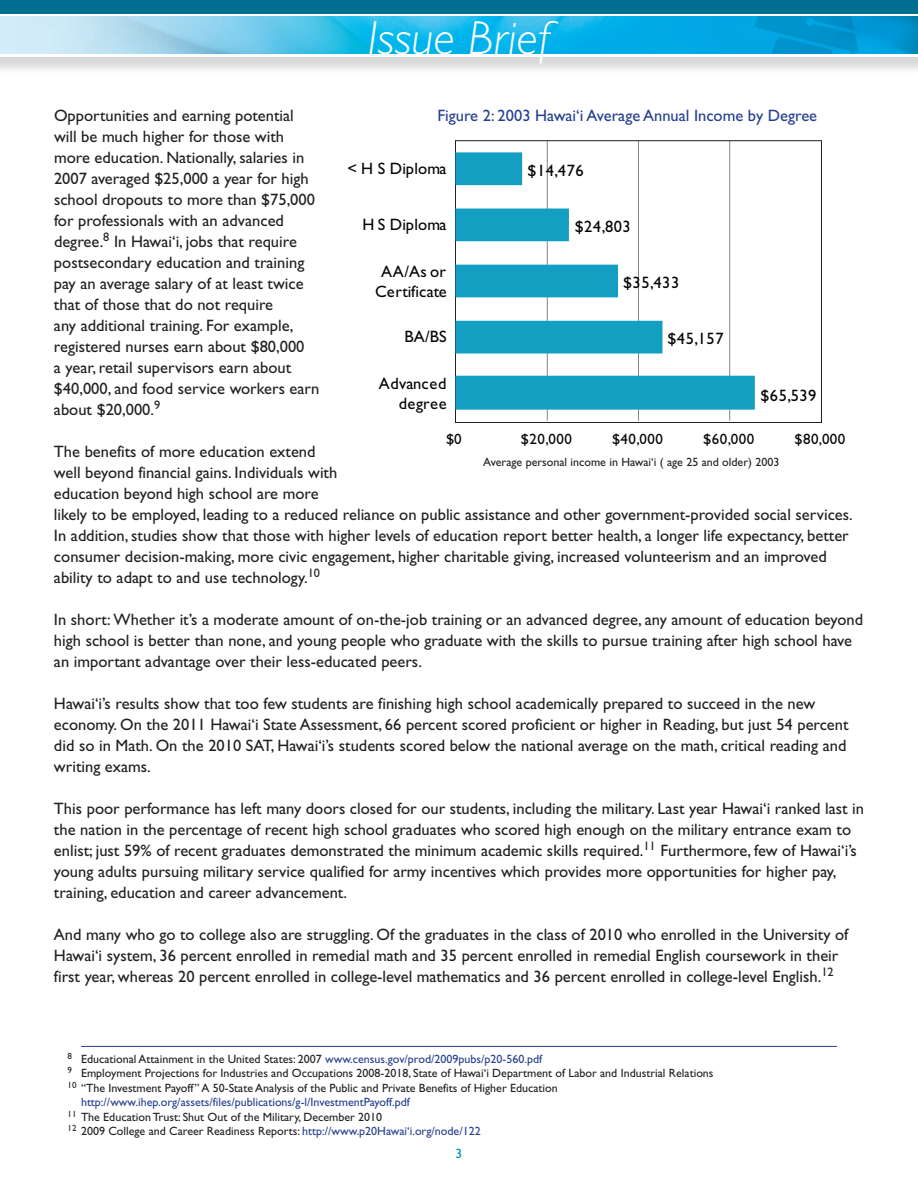
<style>
.page{position:relative;width:918px;height:1188px;background:#fff}
.page>*{position:absolute;margin:0;border:0;box-sizing:border-box;transform-origin:0 0}
.t1{font:italic 300 48px "Gill Sans CE";color:#fff}
.t2{font:16.5px/21px "Gill Sans CE";color:#231f20}
.t3{font:16.5px/19.8px "Gill Sans CE";letter-spacing:.015em;color:#050504;text-align:right}
.t4{font:16.5px "Gill Sans CE";color:#253f8e}
.t5{font:15px "Gill Sans CE";letter-spacing:.03em;color:#050504}
.t6{font:13.5px "Gill Sans CE";color:#0094ad}
.t7{font:12px "Gill Sans CE";color:#231f20}
.t8{font:12px "Gill Sans CE";color:#253f8e}
.s1{color:#253f8e}
</style>
<div class="page">
<div style="left:0;top:0;width:918px;height:76px;background:#231f20;opacity:.18"></div>
<div style="left:0;top:0;width:918px;height:57px;background:#fff"></div>
<div style="left:0;top:0;width:918px;height:14px;background:#006e90"></div>
<img style="left:0;top:16px;width:918px;height:38px">
<hr style="left:729px;top:140px;width:1px;height:281px;background:#878686">
<hr style="left:638px;top:140px;width:1px;height:281px;background:#878686">
<hr style="left:547px;top:140px;width:1px;height:281px;background:#878686">
<div style="left:455px;top:140px;width:367px;height:283px;border:1px solid #231f20"></div>
<svg style="left:456px;top:152px;width:299px;height:258px"></svg>
<hr style="left:81px;top:1046px;width:756px;height:1px;background:#253f8e">
<h1 class="t1" style="left:368px;top:10px;width:184px">Issue Brief</h1>
<p class="t4" style="left:437px;top:106px;width:381px">Figure 2: 2003 Hawai‘i Average Annual Income by Degree</p>
<p class="t2" style="left:54px;top:105px;width:267px">Opportunities and earning potential will be much higher for those with more education. Nationally, salaries in 2007 averaged $25,000 a year for high school dropouts to more than $75,000 for professionals with an advanced degree.<sup>8</sup> In Hawai‘i, jobs that require postsecondary education and training pay an average salary of at least twice that of those that do not require<br>any additional training. For example, registered nurses earn about $80,000<br>a year, retail supervisors earn about $40,000, and food service workers earn about $20,000.<sup>9</sup></p>
<p class="t2" style="left:54px;top:441px;width:800px">The benefits of more education extend<br>well beyond financial gains. Individuals with<br>education beyond high school are more<br>likely to be employed, leading to a reduced reliance on public assistance and other government-provided social services.<br>In addition, studies show that those with higher levels of education report better health, a longer life expectancy, better consumer decision-making, more civic engagement, higher charitable giving, increased volunteerism and an improved ability to adapt to and use technology.<sup>10</sup></p>
<p class="t2" style="left:54px;top:609px;width:811px">In short: Whether it’s a moderate amount of on-the-job training or an advanced degree, any amount of education beyond high school is better than none, and young people who graduate with the skills to pursue training after high school have an important advantage over their less-educated peers.</p>
<p class="t2" style="left:54px;top:693px;width:796px">Hawai‘i’s results show that too few students are finishing high school academically prepared to succeed in the new economy. On the 2011 Hawai‘i State Assessment, 66 percent scored proficient or higher in Reading, but just 54 percent did so in Math. On the 2010 SAT, Hawai‘i’s students scored below the national average on the math, critical reading and writing exams.</p>
<p class="t2" style="left:54px;top:798px;width:812px">This poor performance has left many doors closed for our students, including the military. Last year Hawai‘i ranked last in the nation in the percentage of recent high school graduates who scored high enough on the military entrance exam to enlist; just 59% of recent graduates demonstrated the minimum academic skills required.<sup>11</sup> Furthermore, few of Hawai‘i’s young adults pursuing military service qualified for army incentives which provides more opportunities for higher pay, training, education and career advancement.</p>
<p class="t2" style="left:54px;top:924px;width:796px">And many who go to college also are struggling. Of the graduates in the class of 2010 who enrolled in the University of<br>Hawai‘i system, 36 percent enrolled in remedial math and 35 percent enrolled in remedial English coursework in their first year, whereas 20 percent enrolled in college-level mathematics and 36 percent enrolled in college-level English.<sup>12</sup></p>
<p class="t3" style="left:347px;top:158px;width:101px">&lt; H S Diploma</p>
<p class="t3" style="left:528px;top:161px;width:58px">$14,476</p>
<p class="t3" style="left:362px;top:214px;width:86px">H S Diploma</p>
<p class="t3" style="left:575px;top:217px;width:58px">$24,803</p>
<p class="t3" style="left:375px;top:261px;width:73px;text-align:center">AA/As or<br>Certificate</p>
<p class="t3" style="left:623px;top:273px;width:58px">$35,433</p>
<p class="t3" style="left:404px;top:327px;width:44px">BA/BS</p>
<p class="t3" style="left:668px;top:329px;width:58px">$45,157</p>
<p class="t3" style="left:379px;top:374px;width:69px">Advanced degree</p>
<p class="t3" style="left:760px;top:385px;width:58px">$65,539</p>
<p class="t5" style="left:446px;top:430px;width:17px">$0</p>
<p class="t5" style="left:521px;top:430px;width:52px">$20,000</p>
<p class="t5" style="left:612px;top:430px;width:52px">$40,000</p>
<p class="t5" style="left:703px;top:430px;width:52px">$60,000</p>
<p class="t5" style="left:794px;top:430px;width:52px">$80,000</p>
<p class="t7" style="left:483px;top:455px;width:298px">Average personal income in Hawai‘i ( age 25 and older) 2003</p>
<p class="t7" style="left:68px;top:1052px;width:476px"><sup>8</sup> Educational Attainment in the United States: 2007 <span class="s1">www.census.gov/prod/2009pubs/p20-560.pdf</span></p>
<p class="t7" style="left:68px;top:1066px;width:648px"><sup>9</sup> Employment Projections for Industries and Occupations 2008-2018, State of Hawai‘i Department of Labor and Industrial Relations</p>
<p class="t7" style="left:68px;top:1081px;width:492px"><sup>10</sup> “The Investment Payoff” A 50-State Analysis of the Public and Private Benefits of Higher Education</p>
<p class="t8" style="left:81px;top:1095px;width:330px">http://www.ihep.org/assets/files/publications/g-l/InvestmentPayoff.pdf</p>
<p class="t7" style="left:68px;top:1110px;width:316px"><sup>11</sup> The Education Trust: Shut Out of the Military, December 2010</p>
<p class="t7" style="left:68px;top:1124px;width:415px"><sup>12</sup> 2009 College and Career Readiness Reports: <span class="s1">http://www.p20Hawai‘i.org/node/122</span></p>
<p class="t6" style="left:456px;top:1146px;width:8px">3</p>
</div>
